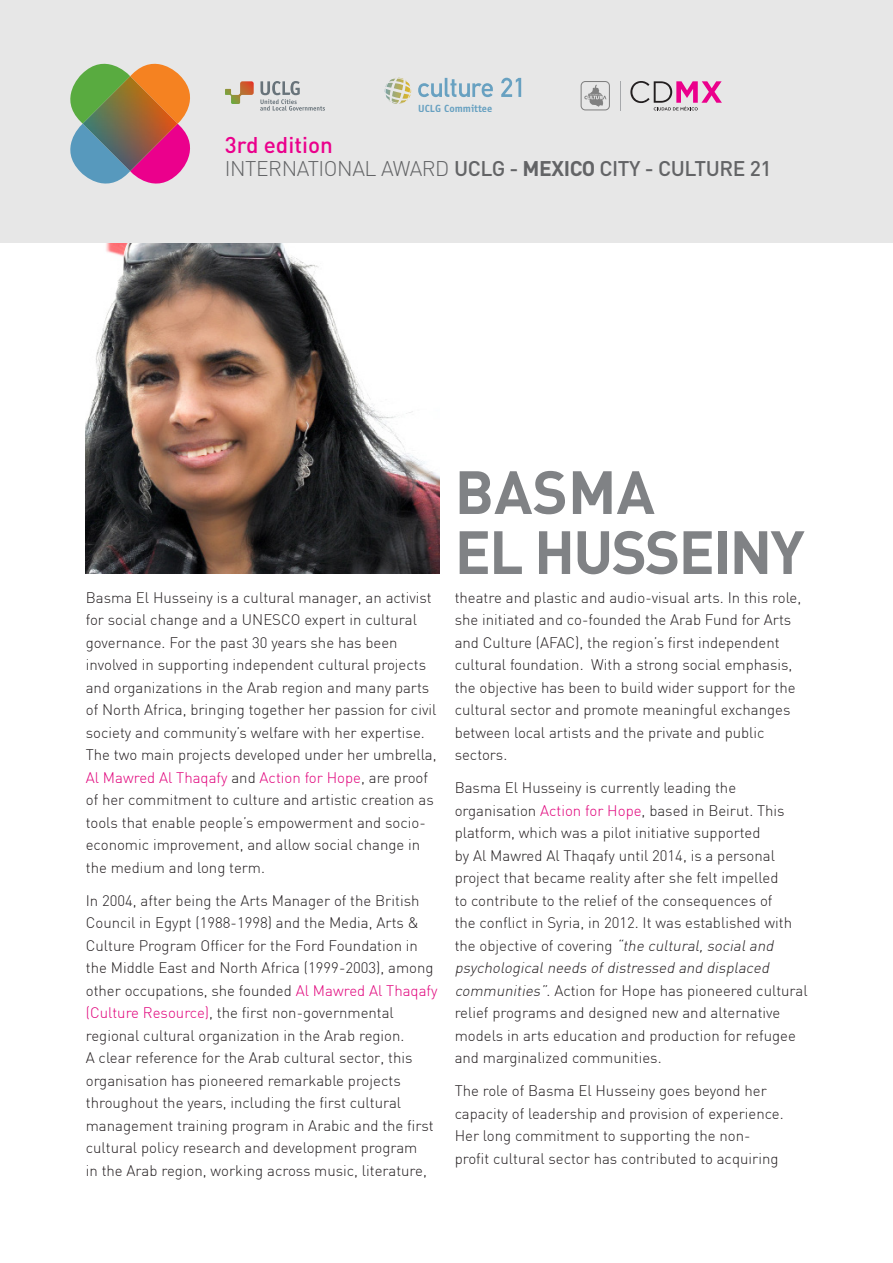
<style>
.page{position:relative;width:893px;height:1263px;background:#fff}
.page>*{position:absolute;margin:0;border:0;box-sizing:border-box;transform-origin:0 0}
.t1{font:700 60px/60px "DIN Pro";letter-spacing:-.03em;color:#808285}
.t2{font:500 22.5px "DIN Pro";color:#eb008c}
.t3{font:500 21px "DIN Pro";letter-spacing:-.02em;color:#636466}
.t4{font:300 15px/22.5px "DIN";color:#241f21}
.t5{font:700 10.35px "Officina Sans";color:#68a1c1}
.s1{font-weight:300}
.s2{font-weight:700}
.s3{color:#e0007a}
.s4{font-style:italic}
</style>
<div class="page">
<img style="left:86px;top:242px;width:353px;height:332px">
<div style="left:0;top:0;width:893px;height:242px;background:#e7e7e7"></div>
<svg style="left:225px;top:81px;width:29px;height:23px"></svg>
<svg style="left:260px;top:81px;width:65px;height:29px"></svg>
<svg style="left:418px;top:78px;width:103px;height:19px"></svg>
<svg style="left:385px;top:78px;width:26px;height:15px"></svg>
<svg style="left:581px;top:81px;width:29px;height:29px"></svg>
<hr style="left:620px;top:81px;width:1px;height:30px;background:#a6a8ab">
<svg style="left:630px;top:81px;width:92px;height:29px"></svg>
<svg style="left:70px;top:63px;width:120px;height:121px"></svg>
<img style="left:83px;top:76px;width:95px;height:48px">
<img style="left:83px;top:124px;width:95px;height:47px">
<p class="t5" style="left:418px;top:102px;width:76px">UCLG Committee</p>
<h2 class="t2" style="left:225px;top:130px;width:110px">3rd edition</h2>
<h3 class="t3" style="left:225px;top:154px;width:548px"><span class="s1">INTERNATIONAL AWARD</span> UCLG - <span class="s2">MEXICO</span> CITY - CULTURE 21</h3>
<p class="t4" style="left:86px;top:586px;width:352px">Basma El Husseiny is a cultural manager, an activist for social change and a UNESCO expert in cultural governance. For the past 30 years she has been involved in supporting independent cultural projects and organizations in the Arab region and many parts of North Africa, bringing together her passion for civil society and community’s welfare with her expertise.<br>The two main projects developed under her umbrella, <span class="s3">Al Mawred Al Thaqafy</span> and <span class="s3">Action for Hope</span>, are proof of her commitment to culture and artistic creation as tools that enable people’s empowerment and socio&shy;economic improvement, and allow social change in the medium and long term.</p>
<p class="t4" style="left:86px;top:889px;width:353px">In 2004, after being the Arts Manager of the British Council in Egypt (1988-1998) and the Media, Arts &amp; Culture Program Officer for the Ford Foundation in the Middle East and North Africa (1999-2003), among other occupations, she founded <span class="s3">Al Mawred Al Thaqafy (Culture Resource)</span>, the first non-governmental regional cultural organization in the Arab region.<br>A clear reference for the Arab cultural sector, this organisation has pioneered remarkable projects throughout the years, including the first cultural management training program in Arabic and the first cultural policy research and development program<br>in the Arab region, working across music, literature,</p>
<h1 class="t1" style="left:455px;top:460px;width:352px">BASMA<br>EL HUSSEINY</h1>
<p class="t4" style="left:455px;top:586px;width:348px">theatre and plastic and audio-visual arts. In this role, she initiated and co-founded the Arab Fund for Arts and Culture (AFAC), the region’s first independent cultural foundation. With a strong social emphasis, the objective has been to build wider support for the cultural sector and promote meaningful exchanges between local artists and the private and public sectors.</p>
<p class="t4" style="left:455px;top:776px;width:355px">Basma El Husseiny is currently leading the organisation <span class="s3">Action for Hope</span>, based in Beirut. This platform, which was a pilot initiative supported<br>by Al Mawred Al Thaqafy until 2014, is a personal project that became reality after she felt impelled<br>to contribute to the relief of the consequences of<br>the conflict in Syria, in 2012. It was established with the objective of covering <span class="s4">“the cultural,socialand psychologicalneeds ofdistressed and displaced communities”</span>. Action for Hope has pioneered cultural relief programs and designed new and alternative models in arts education and production for refugee and marginalized communities.</p>
<p class="t4" style="left:455px;top:1079px;width:331px">The role of Basma El Husseiny goes beyond her capacity of leadership and provision of experience.<br>Her long commitment to supporting the non&shy;profit cultural sector has contributed to acquiring</p>
</div>
